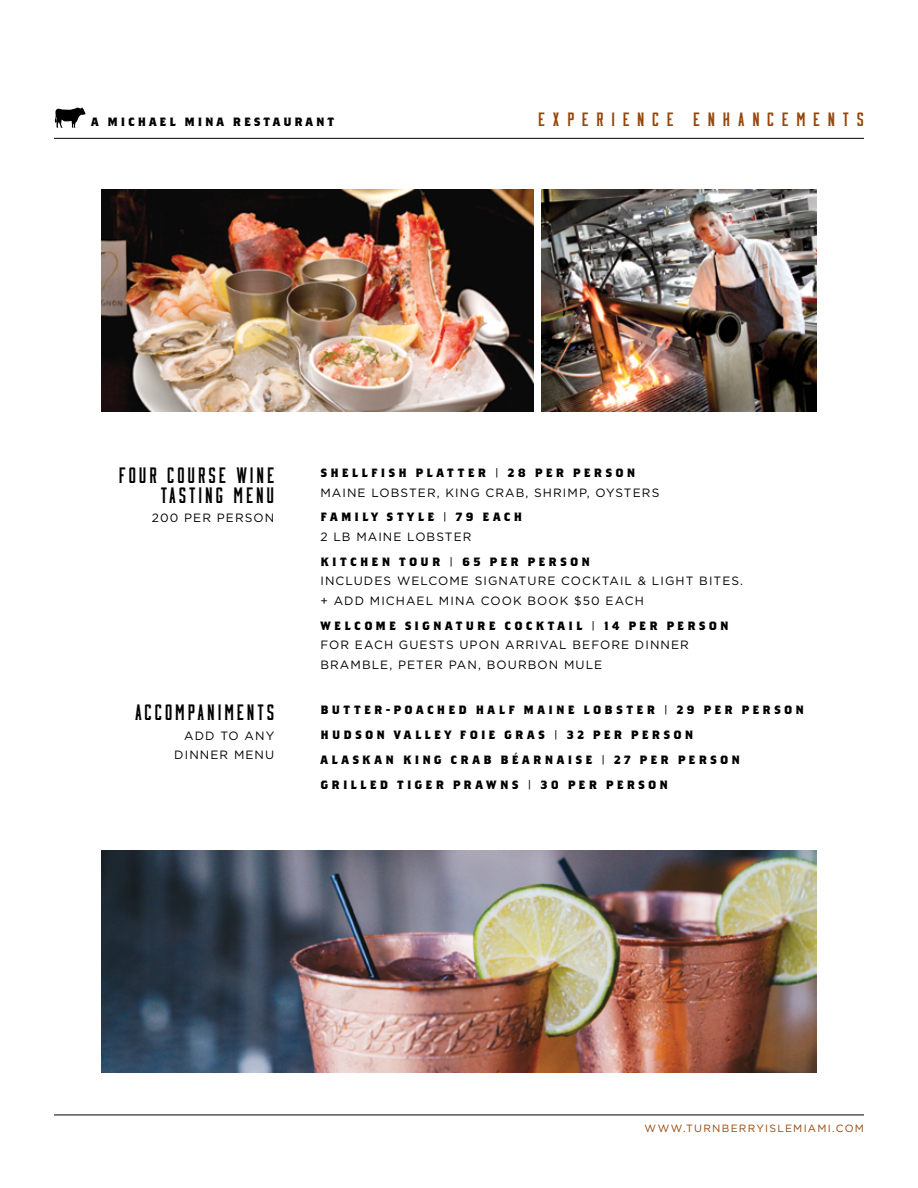
<style>
.page{position:relative;width:918px;height:1188px;background:#fff}
.page>*{position:absolute;margin:0;border:0;box-sizing:border-box;transform-origin:0 0}
.t1{font:22.5px/19.5px "Moonshiner Sharp";letter-spacing:.13em;color:#000;text-align:right}
.t2{font:19.5px "Moonshiner Sharp";letter-spacing:.365em;color:#96460a;scale:1.1 1}
.t3{font:700 12px/24.9px "Brothers OT";letter-spacing:.27em;color:#000}
.t4{font:12px/19.5px "Gotham";letter-spacing:.09em;color:#000}
.t5{font:700 12px "Brothers OT";letter-spacing:.24em;color:#000}
.t6{font:10.5px "Gotham";letter-spacing:.12em;color:#96460a}
</style>
<div class="page">
<hr style="left:54px;top:138px;width:810px;height:1px;background:#000">
<svg style="left:54px;top:107px;width:32px;height:21px"></svg>
<hr style="left:54px;top:1115px;width:810px;height:1px;background:#000">
<img style="left:102px;top:189px;width:432px;height:223px">
<img style="left:102px;top:850px;width:714px;height:222px">
<img style="left:541px;top:189px;width:275px;height:223px">
<p class="t5" style="left:91px;top:117px;width:244px">A MICHAEL MINA RESTAURANT</p>
<h2 class="t2" style="left:538px;top:111px;width:298px">EXPERIENCE ENHANCEMENTS</h2>
<h1 class="t1" style="left:119px;top:466px;width:157px">FOUR COURSE WINE<br>TASTING MENU</h1>
<p class="t4" style="left:152px;top:508px;width:124px">200 PER PERSON</p>
<h1 class="t1" style="left:135px;top:703px;width:141px">ACCOMPANIMENTS</h1>
<p class="t4" style="left:174px;top:726px;width:101px;text-align:right">ADD TO ANY<br>DINNER MENU</p>
<p class="t3" style="left:320px;top:461px;width:316px">SHELLFISH PLATTER | 28 PER PERSON</p>
<p class="t4" style="left:320px;top:482px;width:340px">MAINE LOBSTER, KING CRAB, SHRIMP, OYSTERS</p>
<p class="t3" style="left:320px;top:505px;width:203px">FAMILY STYLE | 79 EACH</p>
<p class="t4" style="left:320px;top:527px;width:153px">2 LB MAINE LOBSTER</p>
<p class="t3" style="left:320px;top:550px;width:271px">KITCHEN TOUR | 65 PER PERSON</p>
<p class="t4" style="left:320px;top:571px;width:424px">INCLUDES WELCOME SIGNATURE COCKTAIL &amp; LIGHT BITES. + ADD MICHAEL MINA COOK BOOK $50 EACH</p>
<p class="t3" style="left:320px;top:614px;width:410px">WELCOME SIGNATURE COCKTAIL | 14 PER PERSON</p>
<p class="t4" style="left:320px;top:635px;width:370px">FOR EACH GUESTS UPON ARRIVAL BEFORE DINNER<br>BRAMBLE, PETER PAN, BOURBON MULE</p>
<p class="t3" style="left:320px;top:698px;width:485px">BUTTER-POACHED HALF MAINE LOBSTER | 29 PER PERSON HUDSON VALLEY FOIE GRAS | 32 PER PERSON<br>ALASKAN KING CRAB BÉARNAISE | 27 PER PERSON GRILLED TIGER PRAWNS | 30 PER PERSON</p>
<p class="t6" style="left:645px;top:1121px;width:221px">WWW.TURNBERRYISLEMIAMI.COM</p>
</div>
